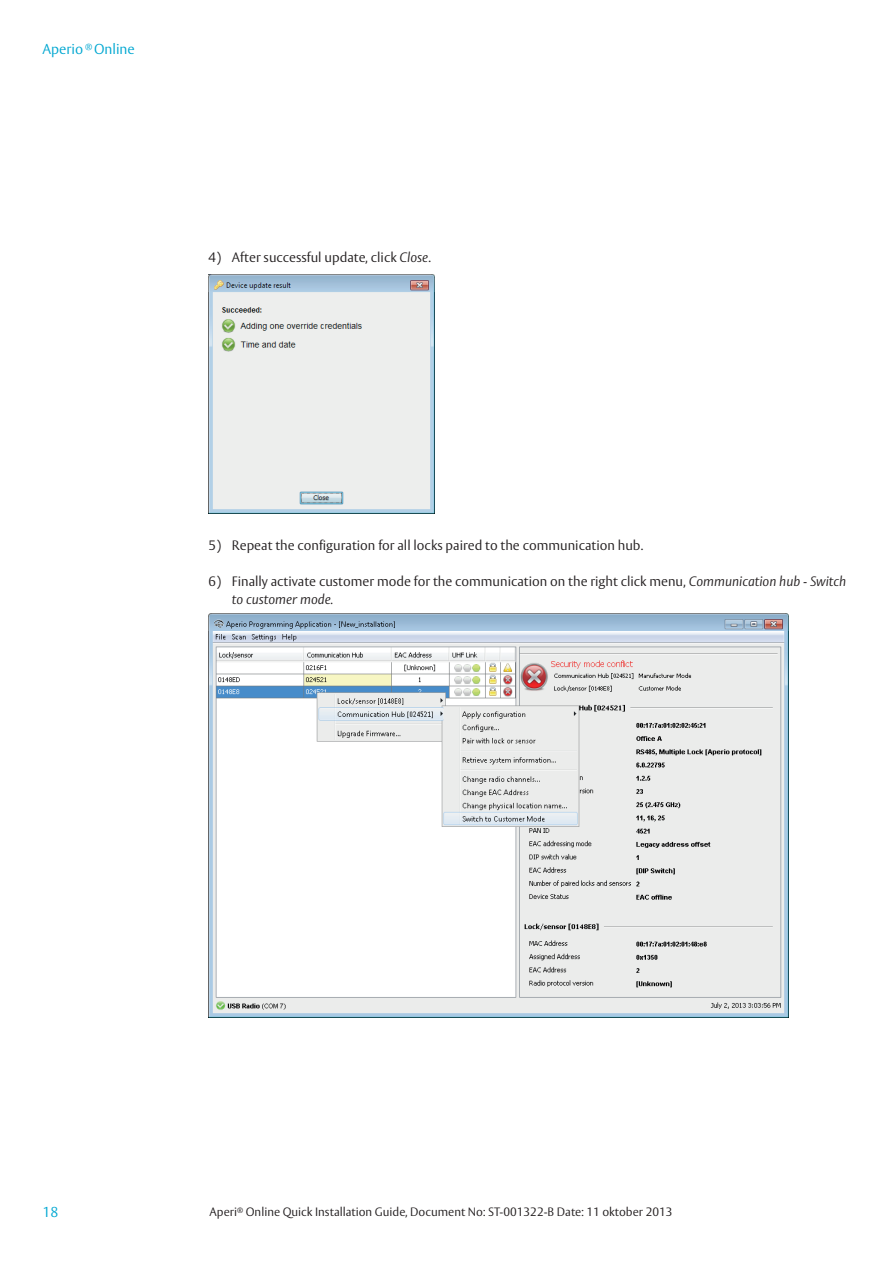
<style>
.page{position:relative;width:893px;height:1263px;background:#fff}
.page>*{position:absolute;margin:0;border:0;box-sizing:border-box;transform-origin:0 0}
.t1{font:300 14.25px "ASSA Vesta";color:#00a7d1}
.t2{font:300 13.5px/18px "ASSA Vesta";color:#231f20}
.t3{font:300 12px "ASSA Vesta";color:#231f20}
.s1{font-style:italic}
</style>
<div class="page">
<img style="left:209px;top:275px;width:225px;height:238px">
<img style="left:209px;top:613px;width:580px;height:404px">
<p class="t1" style="left:43px;top:40px;width:94px">Aperio <sup>®</sup> Online</p>
<p class="t2" style="left:209px;top:248px;width:224px">4) After successful update, click <span class="s1">Close</span>.</p>
<p class="t2" style="left:209px;top:536px;width:436px">5) Repeat the configuration for all locks paired to the communication hub.</p>
<p class="t2" style="left:232px;top:572px;width:616px;text-indent:-23px">6) Finally activate customer mode for the communication on the right click menu, <span class="s1">Communication hub - Switch to customer mode.</span></p>
<p class="t1" style="left:43px;top:1203px;width:17px">18</p>
<p class="t3" style="left:210px;top:1204px;width:464px">Aperi<sup>®</sup> Online Quick Installation Guide, Document No: ST-001322-B Date: 11 oktober 2013</p>
</div>
